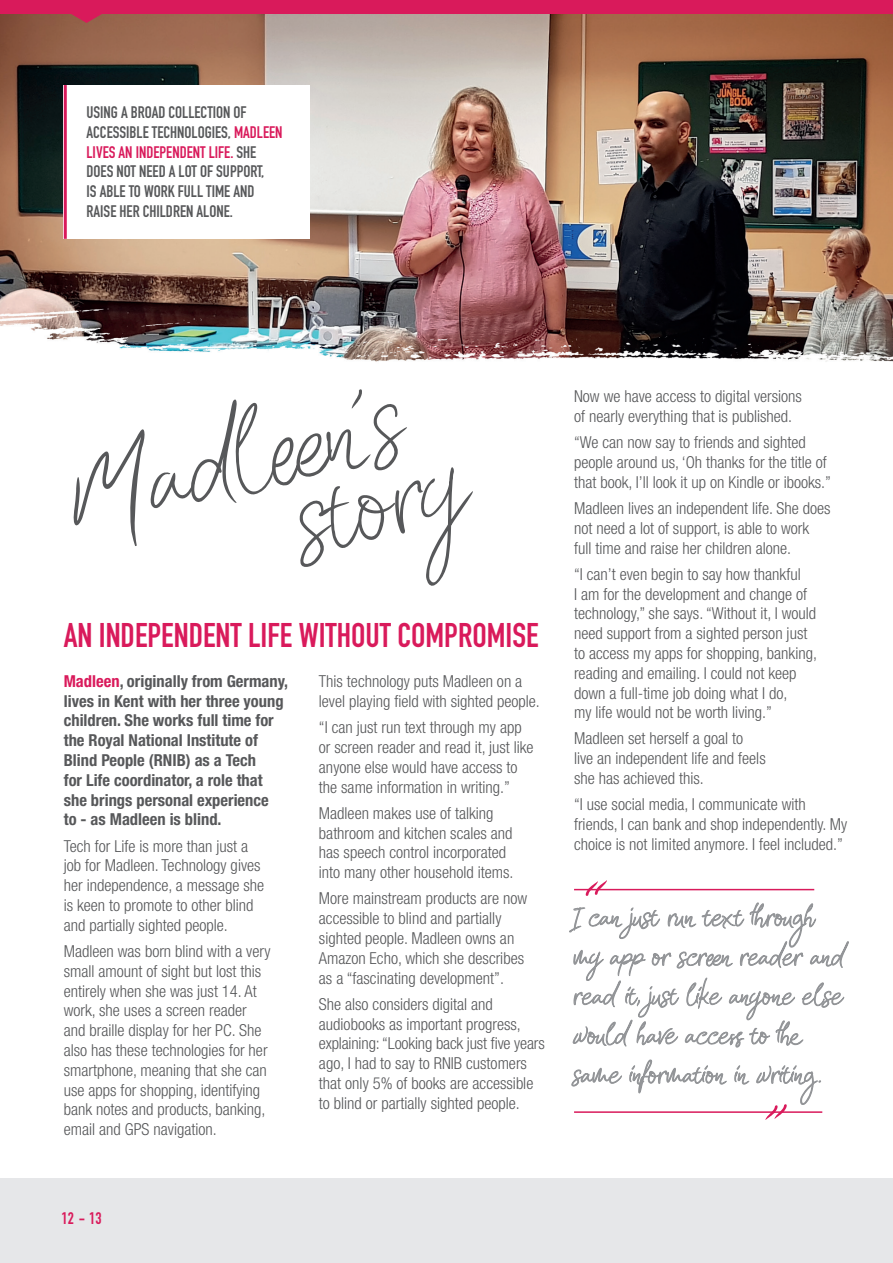
<style>
.page{position:relative;width:893px;height:1263px;background:#fff}
.page>*{position:absolute;margin:0;border:0;box-sizing:border-box;transform-origin:0 0}
.t1{font:137.4px "Ipanema";color:#57585a}
.TSA302672_Head1{font:700 33.75px "DIN Condensed";color:#d91a5b}
.TSA302672_Body{font:300 condensed 16.5px/19.8px "Helvetica Neue";color:#57585a}
.TSA302672_Body-Head{font:700 condensed 16.5px/19.8px "Helvetica Neue";color:#57585a}
.TSA302672_Body-Highl{font:700 16.5px/19.8px "DIN Condensed";color:#57585a}
.t2{font:700 16.5px "DIN Condensed";color:#d91a5b}
.s1{color:#d91a5b}
</style>
<div class="page">
<img style="left:0;top:14px;width:893px;height:348px">
<hr style="left:574px;top:1111px;width:248px;height:2px;background:#d91a5b">
<svg style="left:571px;top:1068px;width:51px;height:18px"></svg>
<svg style="left:630px;top:1059px;width:97px;height:35px"></svg>
<svg style="left:735px;top:1065px;width:14px;height:19px"></svg>
<svg style="left:569px;top:880px;width:280px;height:167px"></svg>
<svg style="left:756px;top:1065px;width:65px;height:55px"></svg>
<div style="left:64px;top:85px;width:246px;height:154px;background:#fff"></div>
<hr style="left:64px;top:85px;width:3px;height:154px;background:#d91a5b">
<svg style="left:8px;top:14px;width:157px;height:9px"></svg>
<div style="left:0;top:1178px;width:893px;height:85px;background:#e6e7e9"></div>
<div style="left:0;top:0;width:893px;height:14px;background:#d91a5b"></div>
<p class="TSA302672_Body-Highl" style="left:87px;top:102px;width:198px">USING A BROAD COLLECTION OF<br>ACCESSIBLE TECHNOLOGIES, <span class="s1">MADLEEN<br>LIVES AN INDEPENDENT LIFE.</span> SHE<br>DOES NOT NEED A LOT OF SUPPORT,<br>IS ABLE TO WORK FULL TIME AND<br>RAISE HER CHILDREN ALONE.</p>
<p class="t1" style="left:46px;top:404px;width:343px;rotate:-14deg">Madleen’s</p>
<p class="t1" style="left:275px;top:426px;width:174px;rotate:-14deg">story</p>
<p class="TSA302672_Head1" style="left:64px;top:612px;width:476px">AN INDEPENDENT LIFE WITHOUT COMPROMISE</p>
<p class="TSA302672_Body-Head" style="left:64px;top:671px;width:226px"><span class="s1">Madleen</span>, originally from Germany, lives in Kent with her three young children. She works full time for the Royal National Institute of<br>Blind People (RNIB) as a Tech<br>for Life coordinator, a role that she brings personal experience<br>to - as Madleen is blind.</p>
<p class="TSA302672_Body" style="left:64px;top:836px;width:202px">Tech for Life is more than just a job for Madleen. Technology gives her independence, a message she is keen to promote to other blind and partially sighted people.</p>
<p class="TSA302672_Body" style="left:64px;top:941px;width:208px">Madleen was born blind with a very small amount of sight but lost this entirely when she was just 14. At work, she uses a screen reader and braille display for her PC. She also has these technologies for her smartphone, meaning that she can use apps for shopping, identifying bank notes and products, banking, email and GPS navigation.</p>
<p class="t2" style="left:62px;top:1207px;width:41px">12 - 13</p>
<p class="TSA302672_Body" style="left:319px;top:671px;width:222px">This technology puts Madleen on a level playing field with sighted people.</p>
<p class="TSA302672_Body" style="left:319px;top:717px;width:216px">“I can just run text through my app or screen reader and read it, just like anyone else would have access to the same information in writing.”</p>
<p class="TSA302672_Body" style="left:319px;top:803px;width:196px">Madleen makes use of talking bathroom and kitchen scales and has speech control incorporated into many other household items.</p>
<p class="TSA302672_Body" style="left:319px;top:888px;width:210px">More mainstream products are now accessible to blind and partially sighted people. Madleen owns an Amazon Echo, which she describes as a “fascinating development”.</p>
<p class="TSA302672_Body" style="left:319px;top:994px;width:227px">She also considers digital and audiobooks as important progress, explaining: “Looking back just five years ago, I had to say to RNIB customers that only 5% of books are accessible to blind or partially sighted people.</p>
<p class="TSA302672_Body" style="left:574px;top:386px;width:229px">Now we have access to digital versions of nearly everything that is published.</p>
<p class="TSA302672_Body" style="left:574px;top:432px;width:258px">“We can now say to friends and sighted people around us, ‘Oh thanks for the title of that book, I’ll look it up on Kindle or ibooks.”</p>
<p class="TSA302672_Body" style="left:574px;top:498px;width:258px">Madleen lives an independent life. She does not need a lot of support, is able to work full time and raise her children alone.</p>
<p class="TSA302672_Body" style="left:574px;top:564px;width:244px">“I can’t even begin to say how thankful<br>I am for the development and change of technology,” she says. “Without it, I would need support from a sighted person just to access my apps for shopping, banking, reading and emailing. I could not keep down a full-time job doing what I do,<br>my life would not be worth living.”</p>
<p class="TSA302672_Body" style="left:574px;top:729px;width:193px">Madleen set herself a goal to live an independent life and feels she has achieved this.</p>
<p class="TSA302672_Body" style="left:574px;top:794px;width:275px">“I use social media, I communicate with friends, I can bank and shop independently. My choice is not limited anymore. I feel included.”</p>
</div>
